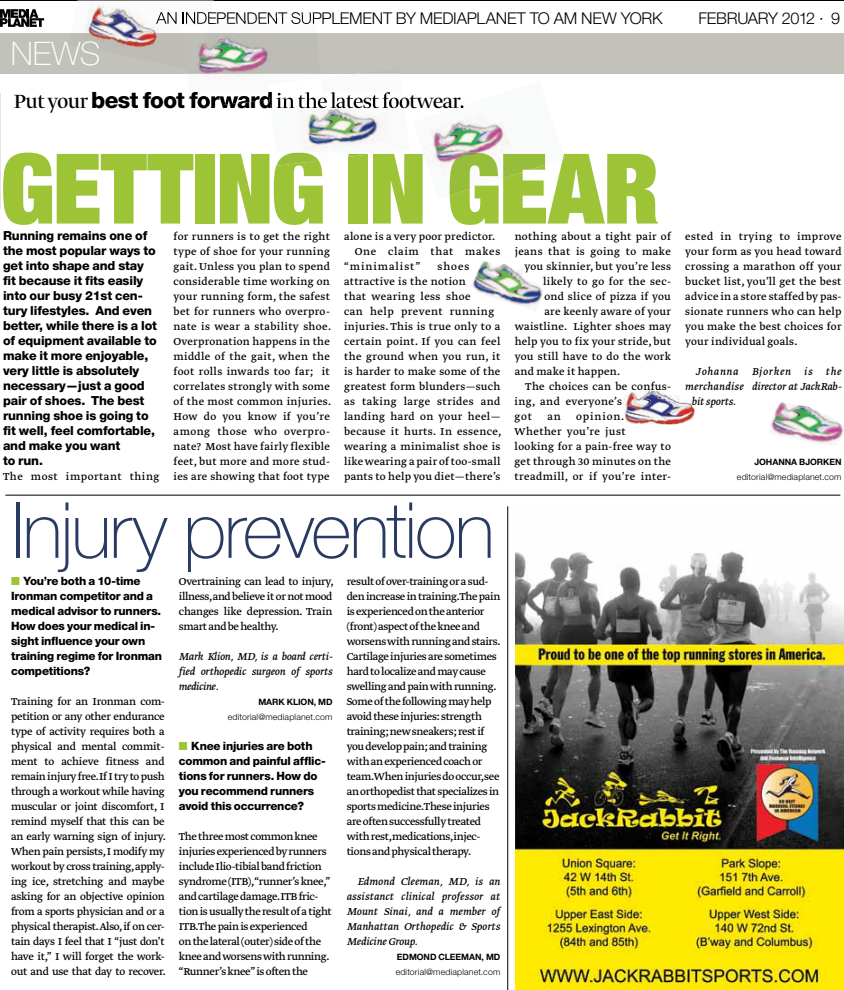
<style>
.page{position:relative;width:844px;height:990px;background:#fff}
.page>*{position:absolute;margin:0;border:0;box-sizing:border-box;transform-origin:0 0}
.t1{font:900 condensed 97.5px "Helvetica Neue MP Pro";letter-spacing:-.02em;color:#9dc436}
.t2{font:100 77.5px "Helvetica Neue MP Pro";letter-spacing:-.03em;color:#293b63}
.t3{font:100 32.5px "Helvetica Neue MP Pro";color:#fff}
.t4{font:22.5px "Greta Display Pro";letter-spacing:-.015em;color:#000}
.t5{font:300 16.25px "Helvetica Neue MP Pro";letter-spacing:-.01em;color:#000}
.t6{font:800 12.5px/15px "Helvetica Neue MP Pro";letter-spacing:-.01em;color:#000}
.t7{font:11.88px/15px "Greta Text Pro";letter-spacing:-.015em;color:#000;text-align:justify}
.t8{font:11.88px/15px "Greta Text Pro";letter-spacing:.025em;color:#000}
.t9{font:italic 11.88px/15px "Greta Text Pro";letter-spacing:-.005em;color:#000;text-align:justify}
.t10{font:11.88px "Greta Text Pro";letter-spacing:.02em;color:#000}
.t11{font:11.88px "Greta Text Pro";letter-spacing:.03em;color:#000}
.t12{font:11.88px "Greta Text Pro";letter-spacing:.04em;color:#000}
.t13{font:italic 11.88px "Greta Text Pro";letter-spacing:.06em;color:#000}
.t14{font:11.88px "Greta Text Pro";letter-spacing:.055em;color:#000}
.t15{font:11.88px "Greta Text Pro";letter-spacing:.035em;color:#000}
.t16{font:11.88px "Greta Text Pro";letter-spacing:.075em;color:#000}
.t17{font:800 11.5px/15px "Helvetica Neue MP Pro";letter-spacing:-.02em;color:#000}
.t18{font:300 8.75px "Helvetica Neue MP Pro";letter-spacing:.02em;color:#000}
.t19{font:700 8.75px "Helvetica Neue MP Pro";letter-spacing:-.005em;color:#000}
.s1{font-family:"Helvetica Neue MP Pro";font-weight:800}
.s2{color:#9dc436}
</style>
<div class="page">
<svg style="left:0;top:9px;width:44px;height:18px"></svg>
<hr style="left:0;top:0;width:844px;height:1px;background:#000">
<hr style="left:0;top:93px;width:1px;height:115px;background:#e5e5e0">
<div style="left:0;top:33px;width:844px;height:41px;background:#c2c2ba"></div>
<img style="left:515px;top:551px;width:328px;height:439px">
<hr style="left:5px;top:495px;width:835px;height:1px;background:#000">
<img style="left:77px;top:0;width:106px;height:33px">
<img style="left:156px;top:12px;width:22px;height:12px">
<svg style="left:183px;top:12px;width:1px;height:12px"></svg>
<img style="left:186px;top:12px;width:25px;height:12px">
<img style="left:78px;top:0;width:136px;height:1px">
<img style="left:86px;top:33px;width:72px;height:18px">
<img style="left:78px;top:41px;width:21px;height:10px">
<img style="left:213px;top:13px;width:102px;height:11px">
<img style="left:189px;top:92px;width:79px;height:16px">
<img style="left:187px;top:33px;width:134px;height:41px">
<img style="left:182px;top:24px;width:26px;height:48px">
<img style="left:270px;top:74px;width:135px;height:79px">
<img style="left:273px;top:92px;width:131px;height:16px">
<img style="left:277px;top:153px;width:99px;height:13px">
<img style="left:268px;top:78px;width:55px;height:22px">
<svg style="left:268px;top:92px;width:4px;height:16px"></svg>
<img style="left:273px;top:92px;width:50px;height:8px">
<img style="left:472px;top:261px;width:71px;height:50px">
<img style="left:426px;top:106px;width:84px;height:47px">
<svg style="left:454px;top:105px;width:9px;height:3px"></svg>
<img style="left:427px;top:153px;width:138px;height:43px">
<img style="left:623px;top:390px;width:72px;height:35px">
<img style="left:770px;top:402px;width:74px;height:43px">
<hr style="left:507px;top:506px;width:1px;height:484px;background:#000">
<h3 class="t3" style="left:11px;top:34px;width:91px">nEws</h3>
<h3 class="t5" style="left:156px;top:8px;width:506px">An Independent supplement by medIAplAnet to Am new york</h3>
<h3 class="t5" style="left:698px;top:8px;width:143px">februAry 2012 · 9</h3>
<h3 class="t4" style="left:14px;top:88px;width:453px">Put your <span class="s1">best foot forward</span> in the latest footwear.</h3>
<h1 class="t1" style="left:1px;top:124px;width:660px">GETTING IN GEAR</h1>
<p class="t6" style="left:3px;top:228px;width:156px">running remains one of the most popular ways to get into shape and stay fit because it fits easily into our busy 21st cen&shy;tury lifestyles. and even better, while there is a lot of equipment available to make it more enjoyable, very little is absolutely necessary—just a good pair of shoes. The best running shoe is going to fit well, feel comfortable, and make you want<br>to run.</p>
<p class="t12" style="left:3px;top:469px;width:158px">The most important thing</p>
<p class="t8" style="left:515px;top:229px;width:158px">nothing about a tight pair of</p>
<p class="t11" style="left:515px;top:244px;width:158px">jeans that is going to make</p>
<p class="t8" style="left:524px;top:259px;width:148px">you skinnier, but you’re less</p>
<p class="t11" style="left:543px;top:274px;width:129px">likely to go for the sec-</p>
<p class="t8" style="left:544px;top:289px;width:128px">ond slice of pizza if you</p>
<p class="t10" style="left:544px;top:304px;width:128px">are keenly aware of your</p>
<p class="t8" style="left:515px;top:319px;width:158px">waistline. Lighter shoes may</p>
<p class="t10" style="left:515px;top:334px;width:158px">help you to fix your stride, but</p>
<p class="t8" style="left:515px;top:349px;width:158px">you still have to do the work</p>
<p class="t10" style="left:515px;top:364px;width:107px">and make it happen.</p>
<p class="t8" style="left:525px;top:379px;width:147px">The choices can be confus-</p>
<p class="t15" style="left:515px;top:394px;width:109px">ing, and everyone’s</p>
<p class="t7" style="left:515px;top:409px;width:19px">got</p>
<p class="t7" style="left:547px;top:409px;width:15px">an</p>
<p class="t7" style="left:174px;top:229px;width:159px">for runners is to get the right type of shoe for your running gait. Unless you plan to spend considerable time working on your running form, the safest bet for runners who overpro&shy;nate is wear a stability shoe.<br>Overpronation happens in the middle of the gait, when the foot rolls inwards too far; it correlates strongly with some of the most common injuries.<br>How do you know if you’re among those who overpro&shy;nate? Most have fairly flexible feet, but more and more stud&shy;ies are showing that foot type</p>
<p class="t10" style="left:344px;top:229px;width:153px">alone is a very poor predictor.</p>
<p class="t14" style="left:355px;top:244px;width:147px">One claim that makes</p>
<p class="t16" style="left:344px;top:259px;width:78px">“minimalist”</p>
<p class="t8" style="left:344px;top:259px;width:159px;text-indent:93px">shoes attractive is the notion<br>that wearing less shoe<br>can help prevent running injuries. This is true only to a certain point. If you can feel the ground when you run, it is harder to make some of the greatest form blunders—such as taking large strides and landing hard on your heel— because it hurts. In essence, wearing a minimalist shoe is like wearing a pair of too-small pants to help you diet—there’s</p>
<p class="t8" style="left:515px;top:409px;width:158px;text-indent:62px">opinion.<br>Whether you’re just<br>looking for a pain-free way to get through 30 minutes on the treadmill, or if you’re inter-</p>
<h2 class="t2" style="left:11px;top:484px;width:485px">injury prevention</h2>
<p class="t17" style="left:11px;top:573px;width:153px"><span class="s2">■</span> You’re both a 10-time ironman competitor and a medical advisor to runners. how does your medical in&shy;sight influence your own training regime for ironman competitions?</p>
<p class="t7" style="left:11px;top:694px;width:156px">Training for an Ironman com&shy;petition or any other endurance type of activity requires both a physical and mental commit&shy;ment to achieve fitness and remain injury free.If I try to push through a workout while having muscular or joint discomfort, I remind myself that this can be an early warning sign of injury.<br>When pain persists, I modify my workout by cross training,apply&shy;ing ice, stretching and maybe asking for an objective opinion from a sports physician and or a physical therapist.Also, if on cer&shy;tain days I feel that I “just don’t have it,” I will forget the work&shy;out and use that day to recover.</p>
<p class="t7" style="left:179px;top:574px;width:156px">Overtraining can lead to injury, illness,and believe it or not mood changes like depression. Train smart and be healthy.</p>
<p class="t9" style="left:179px;top:649px;width:155px">Mark Klion, MD, is a board certi&shy;fied orthopedic surgeon of sports medicine.</p>
<p class="t19" style="left:258px;top:696px;width:76px">MARK KLION, MD</p>
<p class="t18" style="left:228px;top:712px;width:106px">editorial@mediaplanet.com</p>
<p class="t17" style="left:179px;top:738px;width:148px"><span class="s2">■</span> knee injuries are both common and painful afflic&shy;tions for runners. how do you recommend runners avoid this occurrence?</p>
<p class="t7" style="left:179px;top:829px;width:154px;text-align:left">The three most common knee injuries experienced by runners include Ilio-tibial band friction syndrome (ITB),“runner’s knee,” and cartilage damage.ITB fric&shy;tion is usually the result of a tight<br>ITB.The pain is experienced<br>on the lateral (outer) side of the knee and worsens with running. “Runner’s knee” is often the</p>
<p class="t7" style="left:347px;top:574px;width:155px;text-align:left">result of over-training or a sud&shy;den increase in training.The pain is experienced on the anterior (front) aspect of the knee and worsens with running and stairs.<br>Cartilage injuries are sometimes hard to localize and may cause swelling and pain with running.<br>Some of the following may help avoid these injuries: strength training; new sneakers; rest if you develop pain; and training with an experienced coach or team.When injuries do occur,see an orthopedist that specializes in sports medicine.These injuries are often successfully treated with rest,medications,injec&shy;tions and physical therapy.</p>
<p class="t9" style="left:347px;top:874px;width:155px;text-indent:11px">Edmond Cleeman, MD, is an assistanct clinical professor at Mount Sinai, and a member of Manhattan Orthopedic &amp; Sports Medicine Group.</p>
<p class="t19" style="left:397px;top:951px;width:105px">EDMOND CLEEMAN, MD</p>
<p class="t18" style="left:396px;top:967px;width:106px">editorial@mediaplanet.com</p>
<p class="t7" style="left:685px;top:229px;width:158px">ested in trying to improve your form as you head toward crossing a marathon off your bucket list, you’ll get the best advice in a store staffed by pas&shy;sionate runners who can help you make the best choices for your individual goals.</p>
<p class="t13" style="left:696px;top:364px;width:147px">Johanna Bjorken is the</p>
<p class="t9" style="left:685px;top:379px;width:158px">merchandise director at JackRab-</p>
<p class="t9" style="left:692px;top:394px;width:46px">bit sports.</p>
<p class="t19" style="left:754px;top:456px;width:89px">JOHANNA BJORKEN</p>
<p class="t18" style="left:737px;top:472px;width:106px">editorial@mediaplanet.com</p>
</div>
